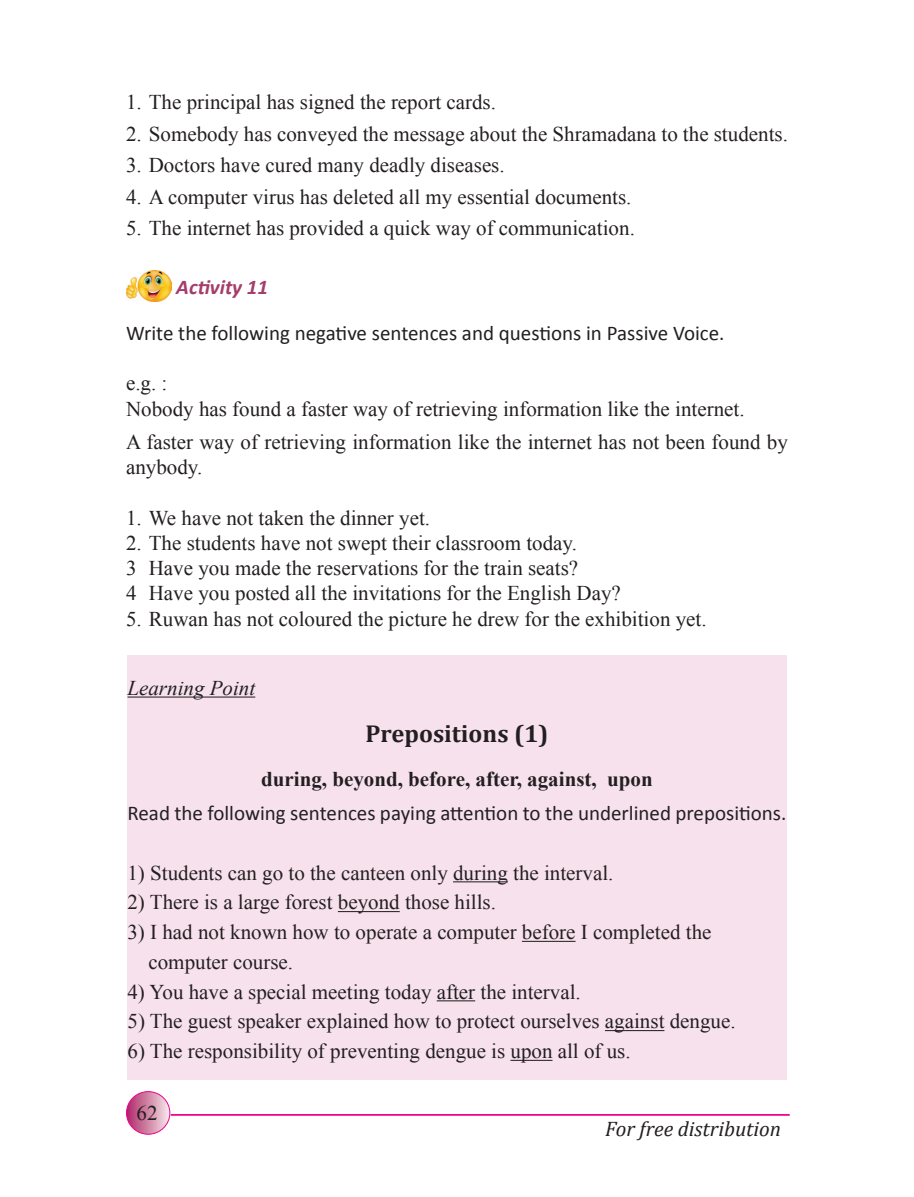
<style>
.page{position:relative;width:914px;height:1197px;background:#fff}
.page>*{position:absolute;margin:0;border:0;box-sizing:border-box;transform-origin:0 0}
.t1{font:700 24.5px "Cambria";color:#231f20}
.t2{font:21px/25.2px "Times New Roman";color:#231f20}
.t3{font:21px "Calibri";color:#231f20}
.t4{font:700 21px "Times New Roman";color:#231f20}
.t5{font:italic 21px "Cambria";color:#231f20}
.t6{font:italic 21px "Times New Roman";color:#231f20}
.t7{font:italic 700 21px "Calibri";color:#a53d6a}
</style>
<div class="page">
<hr style="left:171px;top:1114px;width:618px;height:2px;background:#ed028c">
<svg style="left:126px;top:1092px;width:44px;height:42px"></svg>
<div style="left:126px;top:1091px;width:44px;height:44px;border:1px solid #ed028c;border-radius:50%"></div>
<img style="left:126px;top:270px;width:45px;height:32px">
<div style="left:127px;top:655px;width:659px;height:425px;background:#f6e1ed"></div>
<hr style="left:127px;top:697px;width:128px;height:1px;background:#231f20">
<hr style="left:453px;top:881px;width:55px;height:1px;background:#231f20">
<hr style="left:338px;top:911px;width:62px;height:1px;background:#231f20">
<hr style="left:522px;top:941px;width:53px;height:1px;background:#231f20">
<hr style="left:437px;top:1000px;width:38px;height:1px;background:#231f20">
<hr style="left:605px;top:1030px;width:59px;height:1px;background:#231f20">
<hr style="left:510px;top:1060px;width:42px;height:1px;background:#231f20">
<p class="t2" style="left:126px;top:89px;width:371px">1. The principal has signed the report cards.</p>
<p class="t2" style="left:126px;top:120px;width:663px">2. Somebody has conveyed the message about the Shramadana to the students.</p>
<p class="t2" style="left:126px;top:152px;width:380px">3. Doctors have cured many deadly diseases.</p>
<p class="t2" style="left:126px;top:183px;width:507px">4. A computer virus has deleted all my essential documents.</p>
<p class="t2" style="left:126px;top:215px;width:510px">5. The internet has provided a quick way of communication.</p>
<p class="t7" style="left:176px;top:274px;width:93px">Activity 11</p>
<p class="t3" style="left:126px;top:320px;width:600px">Write the following negative sentences and questions in Passive Voice.</p>
<p class="t2" style="left:126px;top:370px;width:620px">e.g. :<br>Nobody has found a faster way of retrieving information like the internet.</p>
<p class="t2" style="left:126px;top:429px;width:663px">A faster way of retrieving information like the internet has not been found by anybody.</p>
<p class="t2" style="left:126px;top:504px;width:305px">1. We have not taken the dinner yet.</p>
<p class="t2" style="left:126px;top:530px;width:496px">2. The students have not swept their classroom today.<br>3 Have you made the reservations for the train seats?<br>4 Have you posted all the invitations for the English Day?</p>
<p class="t2" style="left:126px;top:605px;width:582px">5. Ruwan has not coloured the picture he drew for the exhibition yet.</p>
<p class="t6" style="left:127px;top:673px;width:129px">Learning Point</p>
<p class="t1" style="left:365px;top:716px;width:185px">Prepositions (1)</p>
<p class="t4" style="left:261px;top:764px;width:393px">during, beyond, before, after, against, upon</p>
<p class="t3" style="left:127px;top:800px;width:660px">Read the following sentences paying attention to the underlined prepositions.</p>
<p class="t2" style="left:127px;top:859px;width:487px">1) Students can go to the canteen only during the interval.</p>
<p class="t2" style="left:127px;top:889px;width:370px">2) There is a large forest beyond those hills.</p>
<p class="t2" style="left:148px;top:917px;width:564px;line-height:29.8px;text-indent:-21px">3) I had not known how to operate a computer before I completed the computer course.</p>
<p class="t2" style="left:127px;top:978px;width:455px">4) You have a special meeting today after the interval.</p>
<p class="t2" style="left:127px;top:1008px;width:609px">5) The guest speaker explained how to protect ourselves against dengue.</p>
<p class="t2" style="left:127px;top:1038px;width:504px">6) The responsibility of preventing dengue is upon all of us.</p>
<p class="t2" style="left:136px;top:1100px;width:22px">62</p>
<p class="t5" style="left:605px;top:1114px;width:177px">For free distribution</p>
</div>
